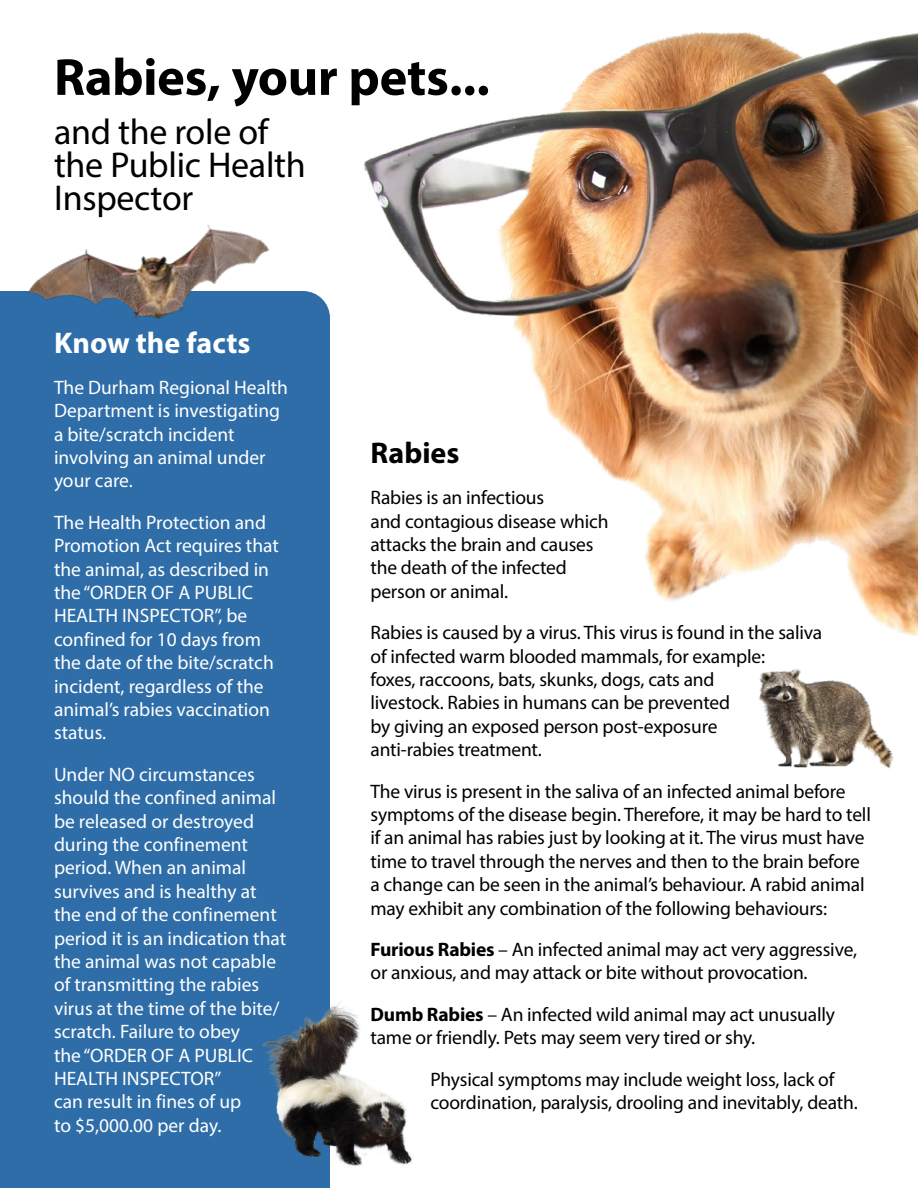
<style>
.page{position:relative;width:918px;height:1188px;background:#fff}
.page>*{position:absolute;margin:0;border:0;box-sizing:border-box;transform-origin:0 0}
.t1{font:700 52.5px "Myriad Pro";letter-spacing:-.005em;color:#000}
.t2{font:36px/33px "Myriad Pro";letter-spacing:-.01em;color:#000}
.header_red{font:700 30px "Myriad Pro";color:#fff}
.header_black{font:700 30px "Myriad Pro";color:#000}
.main_text{font:19.5px/23.4px "Myriad Pro";letter-spacing:-.01em;color:#000}
.main_text-2{font:19.5px/23.4px "Myriad Pro";color:#fff}
.s1{font-weight:700}
</style>
<div class="page">
<div style="left:0;top:291px;width:330px;height:897px;background:#2e6da8"></div>
<img style="left:364px;top:32px;width:554px;height:604px">
<img style="left:759px;top:669px;width:135px;height:100px">
<img style="left:0;top:224px;width:302px;height:165px">
<img style="left:231px;top:985px;width:181px;height:197px">
<h1 class="t1" style="left:54px;top:43px;width:437px">Rabies, your pets...</h1>
<p class="t2" style="left:54px;top:115px;width:253px">and the role of the Public Health<br>Inspector</p>
<p class="header_red" style="left:54px;top:323px;width:198px">Know the facts</p>
<p class="main_text-2" style="left:54px;top:375px;width:236px">The Durham Regional Health<br>Department is investigating a bite/scratch incident involving an animal under your care.</p>
<p class="main_text-2" style="left:54px;top:510px;width:226px">The Health Protection and<br>Promotion Act requires that the animal, as described in the “ORDER OF A PUBLIC<br>HEALTH INSPECTOR”, be confined for 10 days from the date of the bite/scratch incident, regardless of the animal’s rabies vaccination status.</p>
<p class="main_text-2" style="left:54px;top:762px;width:234px">Under NO circumstances should the confined animal be released or destroyed during the confinement period. When an animal survives and is healthy at the end of the confinement period it is an indication that the animal was not capable of transmitting the rabies virus at the time of the bite/ scratch. Failure to obey<br>the “ORDER OF A PUBLIC<br>HEALTH INSPECTOR”<br>can result in fines of up<br>to $5,000.00 per day.</p>
<p class="header_black" style="left:370px;top:433px;width:90px">Rabies</p>
<p class="main_text" style="left:370px;top:486px;width:240px">Rabies is an infectious<br>and contagious disease which attacks the brain and causes the death of the infected person or animal.</p>
<p class="main_text" style="left:370px;top:621px;width:453px">Rabies is caused by a virus. This virus is found in the saliva of infected warm blooded mammals, for example:<br>foxes, raccoons, bats, skunks, dogs, cats and<br>livestock. Rabies in humans can be prevented<br>by giving an exposed person post-exposure<br>anti-rabies treatment.</p>
<p class="main_text" style="left:370px;top:779px;width:502px">The virus is present in the saliva of an infected animal before symptoms of the disease begin. Therefore, it may be hard to tell if an animal has rabies just by looking at it. The virus must have time to travel through the nerves and then to the brain before a change can be seen in the animal’s behaviour. A rabid animal may exhibit any combination of the following behaviours:</p>
<p class="main_text" style="left:370px;top:937px;width:488px"><span class="s1">Furious Rabies</span> – An infected animal may act very aggressive, or anxious, and may attack or bite without provocation.</p>
<p class="main_text" style="left:370px;top:1002px;width:466px"><span class="s1">Dumb Rabies</span> – An infected wild animal may act unusually tame or friendly. Pets may seem very tired or shy.</p>
<p class="main_text" style="left:431px;top:1067px;width:429px">Physical symptoms may include weight loss, lack of coordination, paralysis, drooling and inevitably, death.</p>
</div>
